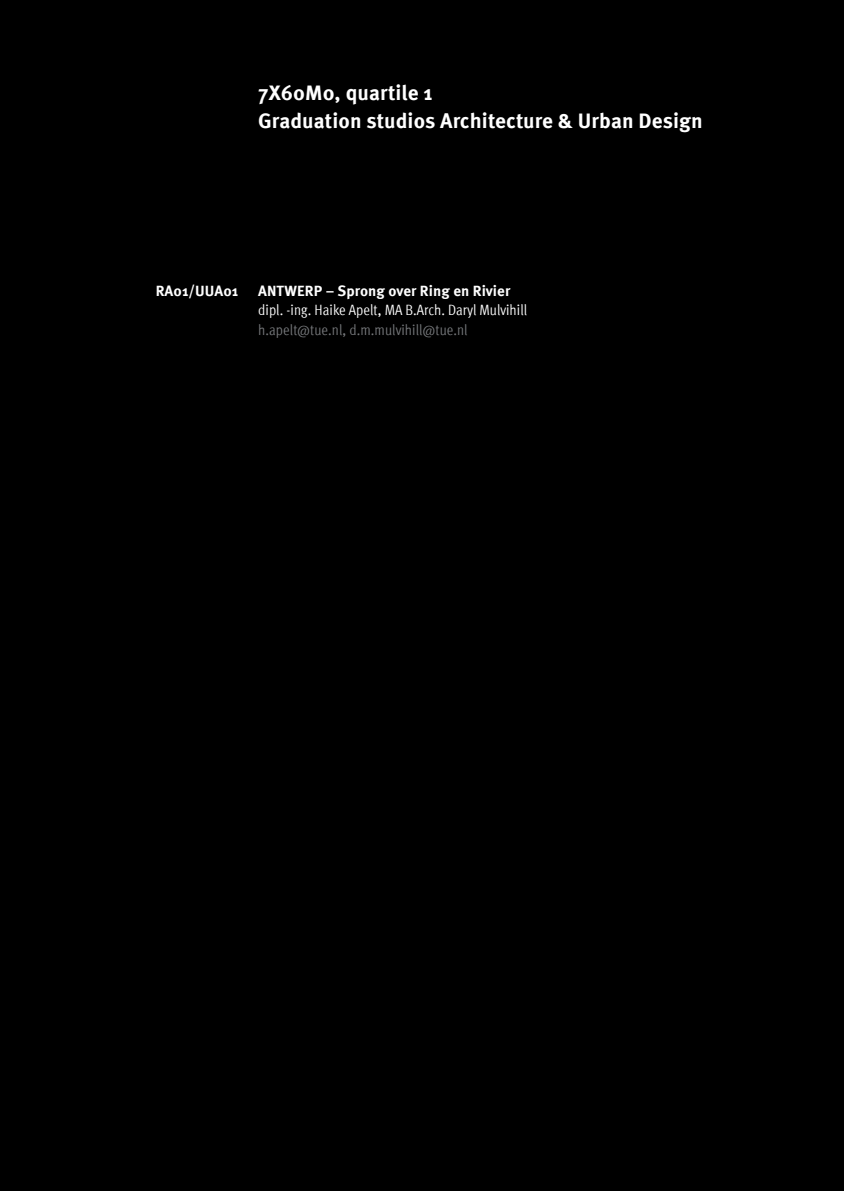
<style>
.page{position:relative;width:844px;height:1191px;background:#fff}
.page>*{position:absolute;margin:0;border:0;box-sizing:border-box;transform-origin:0 0}
.t1{font:700 21px/28px "Meta Pro";letter-spacing:.005em;color:#fff}
.t2{font:condensed 14.88px "Meta Pro";letter-spacing:.005em;color:#fff}
.t3{font:700 14.88px "Meta Pro";letter-spacing:.005em;color:#fff}
.t4{font:condensed 14.88px "Meta Pro";color:#76787b}
</style>
<div class="page">
<div style="left:0;top:0;width:843px;height:1191px;background:#000"></div>
<p class="t1" style="left:258px;top:78px;width:446px">7X60M0, quartile 1<br>Graduation studios Architecture &amp; Urban Design</p>
<p class="t3" style="left:156px;top:279px;width:84px">RA01/UUA01</p>
<p class="t3" style="left:258px;top:279px;width:253px">ANTWERP – Sprong over Ring en Rivier</p>
<p class="t2" style="left:258px;top:299px;width:270px">dipl. -ing. Haike Apelt, MA B.Arch. Daryl Mulvihill</p>
<p class="t4" style="left:258px;top:319px;width:211px">h.apelt@tue.nl, d.m.mulvihill@tue.nl</p>
</div>
